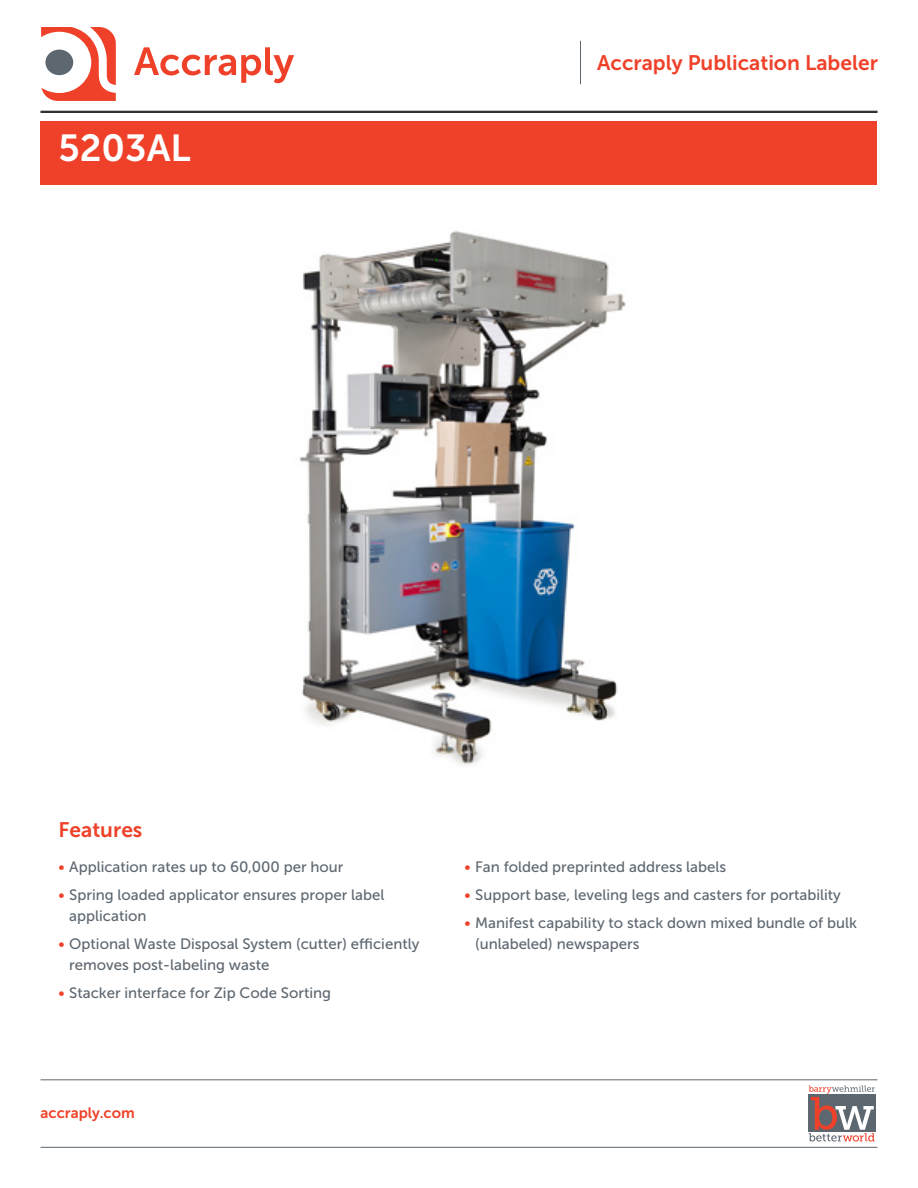
<style>
.page{position:relative;width:918px;height:1188px;background:#fff}
.page>*{position:absolute;margin:0;border:0;box-sizing:border-box;transform-origin:0 0}
.t1{font:37.5px "Museo Sans 700";color:#fff}
.t2{font:21px "Museo Sans 700";color:#ef4129}
.t3{font:15px/21px "Museo Sans 500";color:#5d6770}
.t4{font:15px "Museo Sans 700";color:#ef4129}
.s1{color:#ef4129}
</style>
<div class="page">
<div style="left:40px;top:122px;width:838px;height:63px;background:#ef4129"></div>
<svg style="left:809px;top:1086px;width:66px;height:56px"></svg>
<hr style="left:40px;top:1147px;width:838px;height:1px;background:#5d6770">
<hr style="left:40px;top:1080px;width:838px;height:1px;background:#5d6770">
<hr style="left:40px;top:111px;width:838px;height:1px;background:#000">
<svg style="left:134px;top:47px;width:160px;height:36px"></svg>
<svg style="left:41px;top:27px;width:75px;height:74px"></svg>
<hr style="left:40px;top:112px;width:838px;height:1px;background:#000">
<hr style="left:580px;top:41px;width:1px;height:43px;background:#5d6770">
<img style="left:300px;top:231px;width:326px;height:535px">
<h1 class="t1" style="left:58px;top:127px;width:134px">5203AL</h1>
<h2 class="t2" style="left:597px;top:51px;width:282px">Accraply Publication Labeler</h2>
<h2 class="t2" style="left:58px;top:819px;width:85px">Features</h2>
<p class="t3" style="left:58px;top:857px;width:287px"><span class="s1">•</span> Application rates up to 60,000 per hour</p>
<p class="t3" style="left:69px;top:885px;width:317px;text-indent:-11px"><span class="s1">•</span> Spring loaded applicator ensures proper label application</p>
<p class="t3" style="left:69px;top:933px;width:352px;text-indent:-11px"><span class="s1">•</span> Optional Waste Disposal System (cutter) efficiently removes post-labeling waste</p>
<p class="t3" style="left:58px;top:982px;width:274px"><span class="s1">•</span> Stacker interface for Zip Code Sorting</p>
<p class="t4" style="left:40px;top:1105px;width:96px">accraply.com</p>
<p class="t3" style="left:464px;top:857px;width:263px"><span class="s1">•</span> Fan folded preprinted address labels</p>
<p class="t3" style="left:464px;top:885px;width:378px"><span class="s1">•</span> Support base, leveling legs and casters for portability</p>
<p class="t3" style="left:475px;top:912px;width:383px;text-indent:-11px"><span class="s1">•</span> Manifest capability to stack down mixed bundle of bulk (unlabeled) newspapers</p>
</div>
